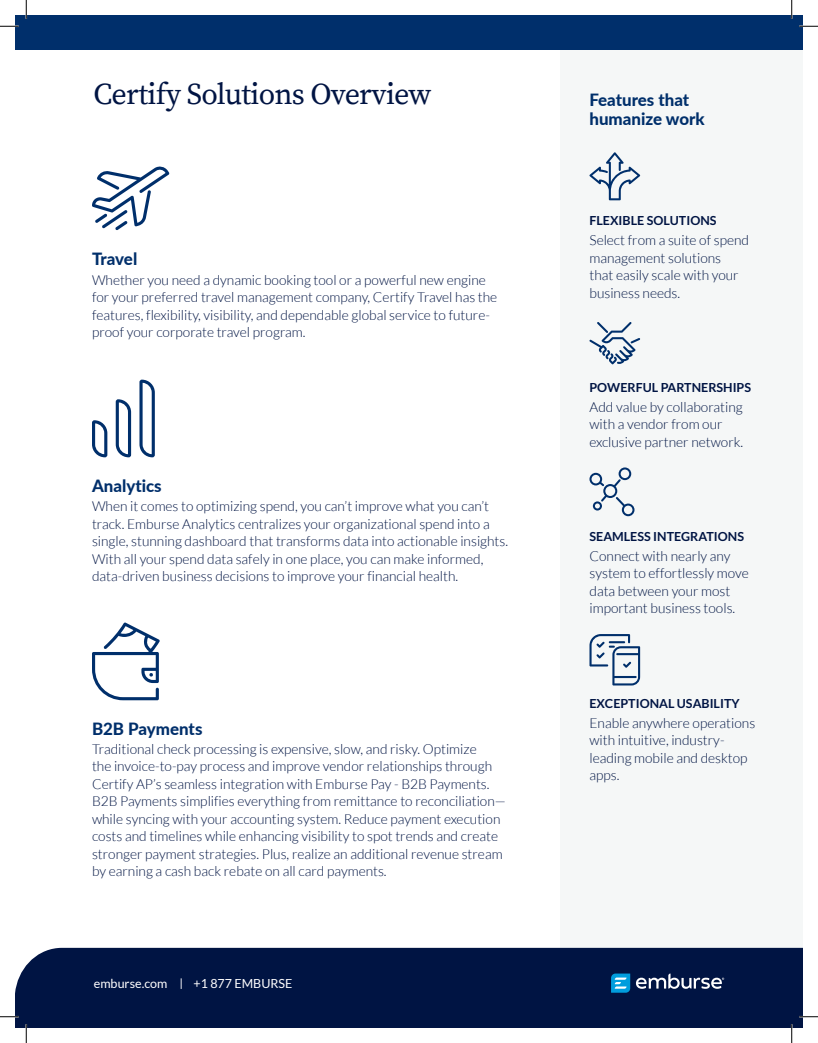
<style>
.page{position:relative;width:818px;height:1043px;background:#fff}
.page>*{position:absolute;margin:0;border:0;box-sizing:border-box;transform-origin:0 0}
.t1{font:30px "Source Serif Pro";letter-spacing:-.025em;color:#001443}
.t2{font:800 16.88px/18.8px "Lato";color:#002f6b}
.t3{font:300 13.75px/17.5px "Lato";color:#001443}
.t4{font:700 12.5px "Lato";color:#001443}
.t5{font:12.5px "Lato";color:#fff}
.s1{font-size:11.25px}
</style>
<div class="page">
<div style="left:560px;top:18px;width:242px;height:931px;background:#f5f7f7"></div>
<div style="left:15px;top:947px;width:787px;height:81px;background:#001443"></div>
<svg style="left:611px;top:973px;width:19px;height:19px"></svg>
<svg style="left:636px;top:973px;width:88px;height:15px"></svg>
<div style="left:15px;top:15px;width:787px;height:35px;background:#002f6b"></div>
<svg style="left:589px;top:152px;width:51px;height:48px"></svg>
<svg style="left:589px;top:322px;width:51px;height:42px"></svg>
<svg style="left:589px;top:467px;width:45px;height:49px"></svg>
<svg style="left:589px;top:634px;width:51px;height:51px"></svg>
<svg style="left:92px;top:622px;width:68px;height:78px"></svg>
<svg style="left:116px;top:399px;width:15px;height:58px"></svg>
<svg style="left:139px;top:379px;width:16px;height:78px"></svg>
<svg style="left:92px;top:420px;width:15px;height:37px"></svg>
<svg style="left:92px;top:166px;width:77px;height:64px"></svg>
<svg style="left:0;top:25px;width:19px;height:2px"></svg>
<svg style="left:799px;top:25px;width:19px;height:2px"></svg>
<svg style="left:0;top:1015px;width:19px;height:2px"></svg>
<svg style="left:799px;top:1015px;width:19px;height:2px"></svg>
<svg style="left:25px;top:0;width:2px;height:19px"></svg>
<svg style="left:25px;top:1024px;width:2px;height:18px"></svg>
<svg style="left:790px;top:0;width:2px;height:19px"></svg>
<svg style="left:790px;top:1024px;width:2px;height:18px"></svg>
<h1 class="t1" style="left:93px;top:77px;width:339px">Certify Solutions Overview</h1>
<p class="t2" style="left:92px;top:249px;width:47px">Travel</p>
<p class="t3" style="left:92px;top:271px;width:407px">Whether you need a dynamic booking tool or a powerful new engine for your preferred travel management company, Certify Travel has the features, flexibility, visibility, and dependable global service to future&shy;proof your corporate travel program.</p>
<p class="t2" style="left:92px;top:475px;width:71px">Analytics</p>
<p class="t3" style="left:92px;top:497px;width:417px">When it comes to optimizing spend, you can’t improve what you can’t track. Emburse Analytics centralizes your organizational spend into a single, stunning dashboard that transforms data into actionable insights.<br>With all your spend data safely in one place, you can make informed, data-driven business decisions to improve your financial health.</p>
<p class="t2" style="left:92px;top:718px;width:112px">B2B Payments</p>
<p class="t3" style="left:92px;top:740px;width:415px">Traditional check processing is expensive, slow, and risky. Optimize<br>the invoice-to-pay process and improve vendor relationships through Certify AP’s seamless integration with Emburse Pay - B2B Payments.<br>B2B Payments simplifies everything from remittance to reconciliation— while syncing with your accounting system. Reduce payment execution costs and timelines while enhancing visibility to spot trends and create stronger payment strategies. Plus, realize an additional revenue stream by earning a cash back rebate on all card payments.</p>
<p class="t5" style="left:94px;top:976px;width:200px">emburse.com <span class="s1">|</span> +1 877 EMBURSE</p>
<p class="t2" style="left:589px;top:90px;width:117px">Features that humanize work</p>
<p class="t4" style="left:589px;top:213px;width:128px">FLEXIBLE SOLUTIONS</p>
<p class="t3" style="left:589px;top:231px;width:161px">Select from a suite of spend management solutions<br>that easily scale with your business needs.</p>
<p class="t4" style="left:589px;top:380px;width:163px">POWERFUL PARTNERSHIPS</p>
<p class="t3" style="left:589px;top:398px;width:155px">Add value by collaborating with a vendor from our exclusive partner network.</p>
<p class="t4" style="left:589px;top:529px;width:156px">SEAMLESS INTEGRATIONS</p>
<p class="t3" style="left:589px;top:547px;width:161px">Connect with nearly any system to effortlessly move data between your most important business tools.</p>
<p class="t4" style="left:589px;top:696px;width:152px">EXCEPTIONAL USABILITY</p>
<p class="t3" style="left:589px;top:714px;width:167px">Enable anywhere operations with intuitive, industry&shy;leading mobile and desktop apps.</p>
</div>
